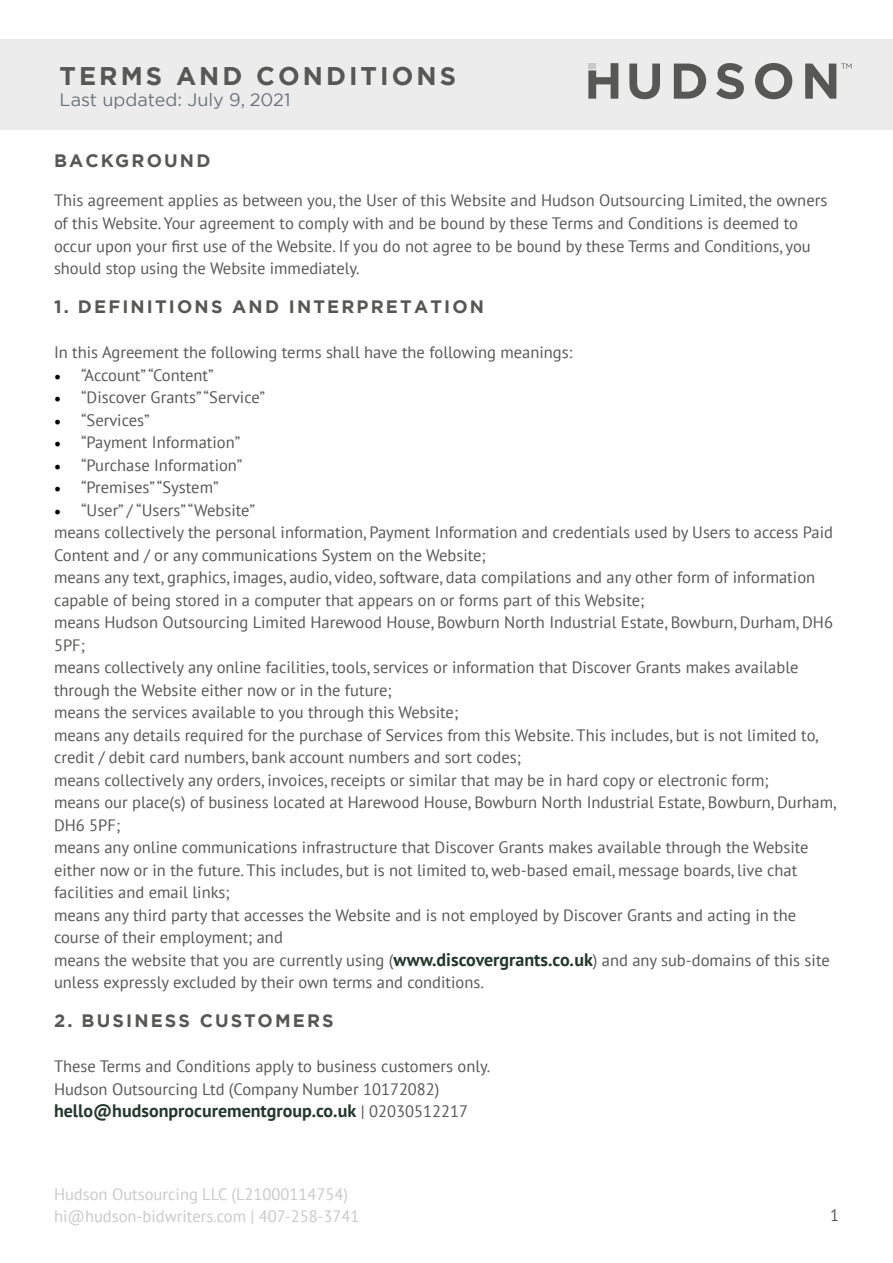
<style>
.page{position:relative;width:893px;height:1263px;background:#fff}
.page>*{position:absolute;margin:0;border:0;box-sizing:border-box;transform-origin:0 0}
.t1{font:700 25.5px "Gotham";letter-spacing:.12em;color:#575756}
.t2{font:700 18px "Gotham";letter-spacing:.12em;color:#575756}
.t3{font:700 18px "PT Sans";color:#23382b}
.t4{font:18px "Gotham";color:#69747b}
.t5{font:16.5px/22.5px "PT Sans";color:#575756}
.t6{font:16.5px/22.5px "PT Sans";color:#cbc9c9}
.s1{font-family:"Minion Pro";font-size:18px;color:#000}
.s2{font-weight:700;font-size:18px;color:#23382b}
.s3{font-weight:400;font-size:16.5px;color:#575756}
</style>
<div class="page">
<div style="left:0;top:39px;width:893px;height:90px;background:#edecec"></div>
<svg style="left:629px;top:64px;width:31px;height:35px"></svg>
<svg style="left:674px;top:64px;width:32px;height:35px"></svg>
<svg style="left:716px;top:63px;width:28px;height:36px"></svg>
<svg style="left:755px;top:63px;width:37px;height:36px"></svg>
<svg style="left:588px;top:63px;width:30px;height:36px"></svg>
<svg style="left:805px;top:63px;width:46px;height:36px"></svg>
<h1 class="t1" style="left:60px;top:59px;width:398px">TERMS AND CONDITIONS</h1>
<p class="t4" style="left:60px;top:88px;width:232px">Last updated: July 9, 2021</p>
<p class="t2" style="left:54px;top:149px;width:158px">BACKGROUND</p>
<p class="t5" style="left:54px;top:189px;width:775px">This agreement applies as between you, the User of this Website and Hudson Outsourcing Limited, the owners of this Website. Your agreement to comply with and be bound by these Terms and Conditions is deemed to occur upon your first use of the Website. If you do not agree to be bound by these Terms and Conditions, you should stop using the Website immediately.</p>
<p class="t2" style="left:54px;top:295px;width:432px">1. DEFINITIONS AND INTERPRETATION</p>
<p class="t5" style="left:54px;top:341px;width:520px">In this Agreement the following terms shall have the following meanings:</p>
<p class="t5" style="left:54px;top:363px;width:161px"><span class="s1">•</span> “Account” “Content”</p>
<p class="t5" style="left:54px;top:386px;width:213px"><span class="s1">•</span> “Discover Grants” “Service”</p>
<p class="t5" style="left:54px;top:408px;width:97px"><span class="s1">•</span> “Services”</p>
<p class="t5" style="left:54px;top:431px;width:188px"><span class="s1">•</span> “Payment Information”</p>
<p class="t5" style="left:54px;top:453px;width:190px"><span class="s1">•</span> “Purchase Information”</p>
<p class="t5" style="left:54px;top:476px;width:166px"><span class="s1">•</span> “Premises” “System”</p>
<p class="t5" style="left:54px;top:498px;width:784px"><span class="s1">•</span> “User” / “Users” “Website”<br>means collectively the personal information, Payment Information and credentials used by Users to access Paid Content and / or any communications System on the Website;<br>means any text, graphics, images, audio, video, software, data compilations and any other form of information capable of being stored in a computer that appears on or forms part of this Website;<br>means Hudson Outsourcing Limited Harewood House, Bowburn North Industrial Estate, Bowburn, Durham, DH6<br>5PF;<br>means collectively any online facilities, tools, services or information that Discover Grants makes available through the Website either now or in the future;<br>means the services available to you through this Website;<br>means any details required for the purchase of Services from this Website. This includes, but is not limited to, credit / debit card numbers, bank account numbers and sort codes;<br>means collectively any orders, invoices, receipts or similar that may be in hard copy or electronic form;<br>means our place(s) of business located at Harewood House, Bowburn North Industrial Estate, Bowburn, Durham, DH6 5PF;<br>means any online communications infrastructure that Discover Grants makes available through the Website either now or in the future. This includes, but is not limited to, web-based email, message boards, live chat facilities and email links;<br>means any third party that accesses the Website and is not employed by Discover Grants and acting in the course of their employment; and<br>means the website that you are currently using (<span class="s2">www.discovergrants.co.uk</span>) and any sub-domains of this site unless expressly excluded by their own terms and conditions.</p>
<p class="t2" style="left:54px;top:1009px;width:281px">2. BUSINESS CUSTOMERS</p>
<p class="t5" style="left:54px;top:1055px;width:438px">These Terms and Conditions apply to business customers only.<br>Hudson Outsourcing Ltd (Company Number 10172082)</p>
<p class="t3" style="left:54px;top:1099px;width:416px">hello@hudsonprocurementgroup.co.uk <span class="s3">| 02030512217</span></p>
<p class="t6" style="left:54px;top:1182px;width:307px">Hudson Outsourcing LLC (L21000114754) hi@hudson-bidwriters.com | 407-258-3741</p>
<p class="t5" style="left:830px;top:1204px;width:10px">1</p>
</div>
